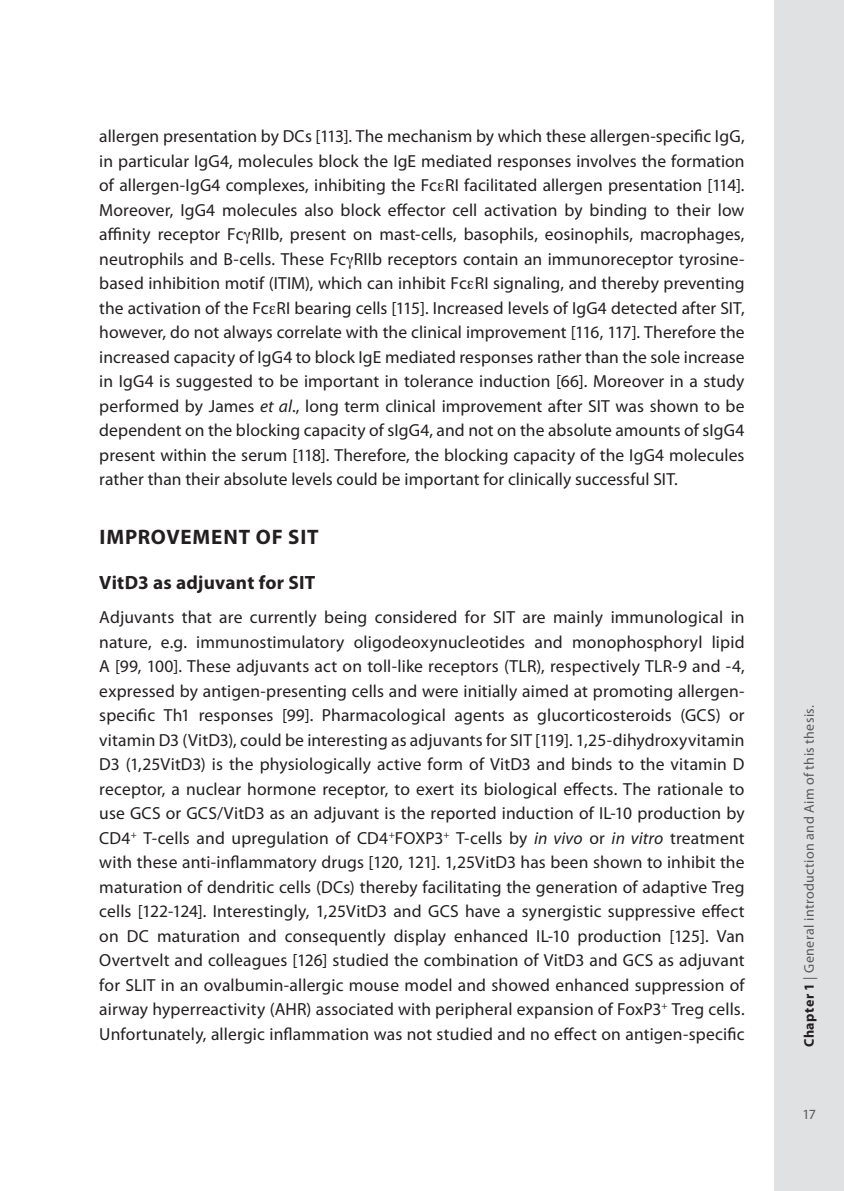
<style>
.page{position:relative;width:844px;height:1191px;background:#fff}
.page>*{position:absolute;margin:0;border:0;box-sizing:border-box;transform-origin:0 0}
.t1{font:700 21px "Myriad Pro";letter-spacing:.04em;color:#231f20}
.t2{font:700 19.25px "Myriad Pro";letter-spacing:.01em;color:#231f20}
.t3{font:17.5px/24.5px "Myriad Pro";letter-spacing:.01em;color:#231f20;text-align:justify}
.t4{font:14px "Myriad Pro";letter-spacing:.025em;color:#57585a}
.s1{font-style:italic}
.s2{font-weight:700;color:#231f20}
</style>
<div class="page">
<div style="left:774px;top:0;width:69px;height:1191px;background:#e0e1e3"></div>
<p class="t3" style="left:99px;top:124px;width:646px">allergen presentation by DCs [113]. The mechanism by which these allergen-specific IgG, in particular IgG4, molecules block the IgE mediated responses involves the formation of allergen-IgG4 complexes, inhibiting the Fc RI facilitated allergen presentation [114].<br>Moreover, IgG4 molecules also block effector cell activation by binding to their low affinity receptor Fc RIIb, present on mast-cells, basophils, eosinophils, macrophages, neutrophils and B-cells. These Fc RIIb receptors contain an immunoreceptor tyrosine&shy;based inhibition motif (ITIM), which can inhibit Fc RI signaling, and thereby preventing the activation of the Fc RI bearing cells [115]. Increased levels of IgG4 detected after SIT, however, do not always correlate with the clinical improvement [116, 117]. Therefore the increased capacity of IgG4 to block IgE mediated responses rather than the sole increase in IgG4 is suggested to be important in tolerance induction [66]. Moreover in a study performed by James <span class="s1">et al</span>., long term clinical improvement after SIT was shown to be dependent on the blocking capacity of sIgG4, and not on the absolute amounts of sIgG4 present within the serum [118]. Therefore, the blocking capacity of the IgG4 molecules rather than their absolute levels could be important for clinically successful SIT.</p>
<p class="t1" style="left:99px;top:525px;width:220px">Improvement of SIT</p>
<p class="t2" style="left:99px;top:571px;width:217px">VitD3 as adjuvant for SIT</p>
<p class="t3" style="left:99px;top:605px;width:646px">Adjuvants that are currently being considered for SIT are mainly immunological in nature, e.g. immunostimulatory oligodeoxynucleotides and monophosphoryl lipid A [99, 100]. These adjuvants act on toll-like receptors (TLR), respectively TLR-9 and -4, expressed by antigen-presenting cells and were initially aimed at promoting allergen&shy;specific Th1 responses [99]. Pharmacological agents as glucorticosteroids (GCS) or vitamin D3 (VitD3), could be interesting as adjuvants for SIT [119]. 1,25-dihydroxyvitamin D3 (1,25VitD3) is the physiologically active form of VitD3 and binds to the vitamin D receptor, a nuclear hormone receptor, to exert its biological effects. The rationale to use GCS or GCS/VitD3 as an adjuvant is the reported induction of IL-10 production by CD4<sup>+</sup> T-cells and upregulation of CD4<sup>+</sup>FOXP3<sup>+</sup> T-cells by <span class="s1">in vivo</span> or <span class="s1">in vitro</span> treatment with these anti-inflammatory drugs [120, 121]. 1,25VitD3 has been shown to inhibit the maturation of dendritic cells (DCs) thereby facilitating the generation of adaptive Treg cells [122-124]. Interestingly, 1,25VitD3 and GCS have a synergistic suppressive effect on DC maturation and consequently display enhanced IL-10 production [125]. Van Overtvelt and colleagues [126] studied the combination of VitD3 and GCS as adjuvant for SLIT in an ovalbumin-allergic mouse model and showed enhanced suppression of airway hyperreactivity (AHR) associated with peripheral expansion of FoxP3<sup>+</sup> Treg cells.<br>Unfortunately, allergic inflammation was not studied and no effect on antigen-specific</p>
<p class="t4" style="left:801px;top:1047px;width:344px;rotate:-90deg"><span class="s2">Chapter 1</span> | General introduction and Aim of this thesis.</p>
<p class="t4" style="left:802px;top:1106px;width:15px">17</p>
</div>
